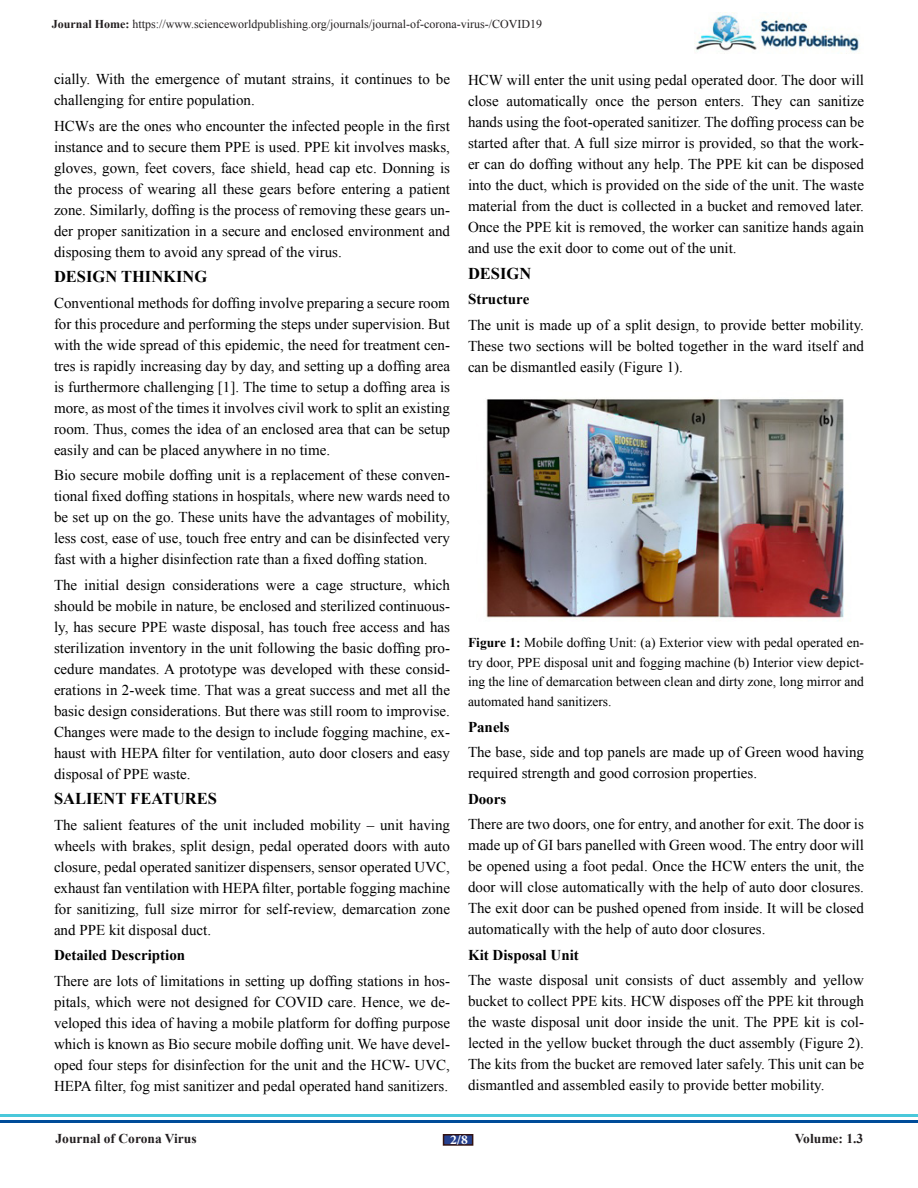
<style>
.page{position:relative;width:918px;height:1188px;background:#fff}
.page>*{position:absolute;margin:0;border:0;box-sizing:border-box;transform-origin:0 0}
.t1{font:700 16.5px "Times New Roman";color:#000}
.t2{font:15px/21px "Times New Roman";color:#000;text-align:justify}
.t3{font:700 15px "Times New Roman";color:#000}
.t4{font:13.5px/19.5px "Times New Roman";color:#000;text-align:justify}
.t5{font:700 13.5px "Times New Roman";color:#231f20}
.t6{font:700 13.5px "Minion Pro";color:#fff}
.t7{font:12px "Times New Roman";color:#231f20}
.s1{font-weight:700}
</style>
<div class="page">
<div style="left:443px;top:1134px;width:30px;height:12px;background:#25408f;border:2px solid #331313"></div>
<hr style="left:0;top:1114px;width:918px;height:2px;background:#4ac8da">
<hr style="left:0;top:1120px;width:918px;height:2px;background:#004c99">
<img style="left:695px;top:13px;width:165px;height:41px">
<img style="left:486px;top:399px;width:358px;height:222px">
<p class="t7" style="left:52px;top:16px;width:492px"><span class="s1">Journal Home:</span> https://www.scienceworldpublishing.org/journals/journal-of-corona-virus-/COVID19</p>
<p class="t2" style="left:54px;top:68px;width:398px">cially. With the emergence of mutant strains, it continues to be challenging for entire population.</p>
<p class="t2" style="left:54px;top:115px;width:398px">HCWs are the ones who encounter the infected people in the first instance and to secure them PPE is used. PPE kit involves masks, gloves, gown, feet covers, face shield, head cap etc. Donning is the process of wearing all these gears before entering a patient zone. Similarly, doffing is the process of removing these gears un&shy;der proper sanitization in a secure and enclosed environment and disposing them to avoid any spread of the virus.</p>
<p class="t1" style="left:54px;top:265px;width:155px">DESIGN THINKING</p>
<p class="t2" style="left:54px;top:292px;width:398px">Conventional methods for doffing involve preparing a secure room for this procedure and performing the steps under supervision. But with the wide spread of this epidemic, the need for treatment cen&shy;tres is rapidly increasing day by day, and setting up a doffing area is furthermore challenging [1]. The time to setup a doffing area is more, as most of the times it involves civil work to split an existing room. Thus, comes the idea of an enclosed area that can be setup easily and can be placed anywhere in no time.</p>
<p class="t2" style="left:54px;top:464px;width:398px">Bio secure mobile doffing unit is a replacement of these conven&shy;tional fixed doffing stations in hospitals, where new wards need to be set up on the go. These units have the advantages of mobility, less cost, ease of use, touch free entry and can be disinfected very fast with a higher disinfection rate than a fixed doffing station.</p>
<p class="t2" style="left:54px;top:574px;width:398px">The initial design considerations were a cage structure, which should be mobile in nature, be enclosed and sterilized continuous&shy;ly, has secure PPE waste disposal, has touch free access and has sterilization inventory in the unit following the basic doffing pro&shy;cedure mandates. A prototype was developed with these consid&shy;erations in 2-week time. That was a great success and met all the basic design considerations. But there was still room to improvise.<br>Changes were made to the design to include fogging machine, ex&shy;haust with HEPA filter for ventilation, auto door closers and easy disposal of PPE waste.</p>
<p class="t1" style="left:54px;top:787px;width:165px">SALIENT FEATURES</p>
<p class="t2" style="left:54px;top:814px;width:398px">The salient features of the unit included mobility – unit having wheels with brakes, split design, pedal operated doors with auto closure, pedal operated sanitizer dispensers, sensor operated UVC, exhaust fan ventilation with HEPA filter, portable fogging machine for sanitizing, full size mirror for self-review, demarcation zone and PPE kit disposal duct.</p>
<p class="t3" style="left:54px;top:945px;width:133px">Detailed Description</p>
<p class="t2" style="left:54px;top:970px;width:398px">There are lots of limitations in setting up doffing stations in hos&shy;pitals, which were not designed for COVID care. Hence, we de&shy;veloped this idea of having a mobile platform for doffing purpose which is known as Bio secure mobile doffing unit. We have devel&shy;oped four steps for disinfection for the unit and the HCW- UVC, HEPA filter, fog mist sanitizer and pedal operated hand sanitizers.</p>
<p class="t2" style="left:468px;top:69px;width:398px">HCW will enter the unit using pedal operated door. The door will close automatically once the person enters. They can sanitize hands using the foot-operated sanitizer. The doffing process can be started after that. A full size mirror is provided, so that the work&shy;er can do doffing without any help. The PPE kit can be disposed into the duct, which is provided on the side of the unit. The waste material from the duct is collected in a bucket and removed later.<br>Once the PPE kit is removed, the worker can sanitize hands again and use the exit door to come out of the unit.</p>
<p class="t1" style="left:468px;top:262px;width:65px">DESIGN</p>
<p class="t3" style="left:468px;top:289px;width:63px">Structure</p>
<p class="t2" style="left:468px;top:314px;width:398px">The unit is made up of a split design, to provide better mobility.<br>These two sections will be bolted together in the ward itself and can be dismantled easily (Figure 1).</p>
<p class="t4" style="left:468px;top:633px;width:398px"><span class="s1">Figure 1:</span> Mobile doffing Unit: (a) Exterior view with pedal operated en&shy;try door, PPE disposal unit and fogging machine (b) Interior view depict&shy;ing the line of demarcation between clean and dirty zone, long mirror and automated hand sanitizers.</p>
<p class="t3" style="left:468px;top:717px;width:43px">Panels</p>
<p class="t2" style="left:468px;top:742px;width:398px">The base, side and top panels are made up of Green wood having required strength and good corrosion properties.</p>
<p class="t3" style="left:468px;top:789px;width:40px">Doors</p>
<p class="t2" style="left:468px;top:814px;width:398px">There are two doors, one for entry, and another for exit. The door is made up of GI bars panelled with Green wood. The entry door will be opened using a foot pedal. Once the HCW enters the unit, the door will close automatically with the help of auto door closures.<br>The exit door can be pushed opened from inside. It will be closed automatically with the help of auto door closures.</p>
<p class="t3" style="left:468px;top:945px;width:112px">Kit Disposal Unit</p>
<p class="t2" style="left:468px;top:970px;width:398px">The waste disposal unit consists of duct assembly and yellow bucket to collect PPE kits. HCW disposes off the PPE kit through the waste disposal unit door inside the unit. The PPE kit is col&shy;lected in the yellow bucket through the duct assembly (Figure 2).<br>The kits from the bucket are removed later safely. This unit can be dismantled and assembled easily to provide better mobility.</p>
<p class="t5" style="left:56px;top:1129px;width:143px">Journal of Corona Virus</p>
<p class="t5" style="left:795px;top:1129px;width:70px">Volume: 1.3</p>
<p class="t6" style="left:450px;top:1130px;width:19px">2/8</p>
</div>
